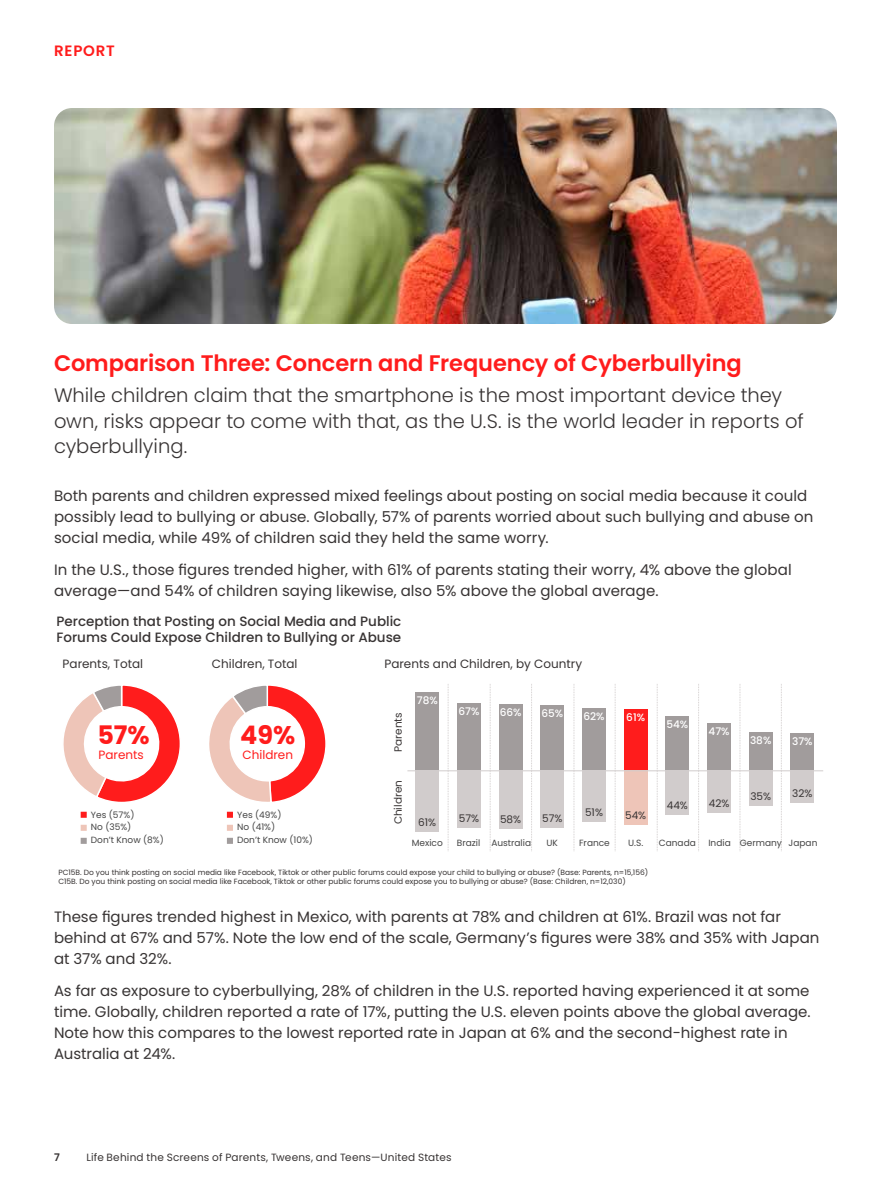
<style>
.page{position:relative;width:891px;height:1188px;background:#fff}
.page>*{position:absolute;margin:0;border:0;box-sizing:border-box;transform-origin:0 0}
.t1{font:700 25.5px "Poppins";color:#ff1c1c}
.Body__Header___4pt{font:600 22.5px "Poppins";letter-spacing:-.005em;color:#ff1c1c}
.Introduction{font:300 19.5px/25.5px "Poppins";color:#383434}
.Body__Text{font:15px/21px "Poppins";letter-spacing:.005em;color:#383434}
.t2{font:600 15px "Poppins";letter-spacing:.055em;color:#ff1c1c}
.t3{font:500 13.5px/16.2px "Poppins";color:#383434}
.t4{font:12px "Poppins";color:#383434}
.t5{font:12px "Poppins";color:#ff1c1c}
.t6{font:10.5px "Poppins";letter-spacing:.01em;color:#383434}
.t7{font:500 10.5px "Poppins";color:#fff}
.t8{font:600 10.5px "Poppins";color:#383434}
.t9{font:9px/12.9px "Poppins";color:#454545}
.t10{font:7.5px/9px "Poppins";color:#383434}
</style>
<div class="page">
<svg style="left:63px;top:685px;width:117px;height:117px"></svg>
<svg style="left:209px;top:685px;width:117px;height:117px"></svg>
<svg style="left:448px;top:684px;width:1px;height:167px"></svg>
<svg style="left:490px;top:684px;width:1px;height:167px"></svg>
<svg style="left:531px;top:684px;width:1px;height:167px"></svg>
<svg style="left:574px;top:684px;width:1px;height:167px"></svg>
<svg style="left:615px;top:684px;width:1px;height:167px"></svg>
<svg style="left:657px;top:684px;width:1px;height:167px"></svg>
<svg style="left:698px;top:684px;width:1px;height:167px"></svg>
<svg style="left:740px;top:684px;width:1px;height:167px"></svg>
<svg style="left:781px;top:684px;width:1px;height:167px"></svg>
<div style="left:791px;top:733px;width:23px;height:38px;background:#a19c9c"></div>
<div style="left:749px;top:732px;width:23px;height:39px;background:#a19c9c"></div>
<div style="left:707px;top:723px;width:24px;height:48px;background:#a19c9c"></div>
<div style="left:666px;top:716px;width:23px;height:55px;background:#a19c9c"></div>
<div style="left:624px;top:709px;width:23px;height:62px;background:#ff1c1c"></div>
<div style="left:583px;top:708px;width:23px;height:63px;background:#a19c9c"></div>
<div style="left:541px;top:705px;width:23px;height:66px;background:#a19c9c"></div>
<div style="left:499px;top:704px;width:23px;height:67px;background:#a19c9c"></div>
<div style="left:457px;top:703px;width:24px;height:68px;background:#a19c9c"></div>
<div style="left:416px;top:692px;width:23px;height:79px;background:#a19c9c"></div>
<div style="left:791px;top:771px;width:23px;height:32px;background:#d1cccc"></div>
<div style="left:749px;top:771px;width:23px;height:35px;background:#d1cccc"></div>
<div style="left:707px;top:771px;width:24px;height:42px;background:#d1cccc"></div>
<div style="left:666px;top:771px;width:23px;height:44px;background:#d1cccc"></div>
<div style="left:624px;top:771px;width:23px;height:54px;background:#eec5b8"></div>
<div style="left:583px;top:771px;width:23px;height:51px;background:#d1cccc"></div>
<div style="left:541px;top:771px;width:23px;height:57px;background:#d1cccc"></div>
<div style="left:499px;top:771px;width:23px;height:58px;background:#d1cccc"></div>
<div style="left:457px;top:771px;width:24px;height:57px;background:#d1cccc"></div>
<div style="left:416px;top:771px;width:23px;height:61px;background:#d1cccc"></div>
<hr style="left:407px;top:770px;width:416px;height:1px;background:#d1cccc">
<svg style="left:227px;top:812px;width:6px;height:6px"></svg>
<svg style="left:227px;top:825px;width:6px;height:6px"></svg>
<svg style="left:227px;top:838px;width:6px;height:6px"></svg>
<svg style="left:81px;top:812px;width:6px;height:6px"></svg>
<svg style="left:81px;top:825px;width:6px;height:6px"></svg>
<svg style="left:81px;top:838px;width:6px;height:6px"></svg>
<img style="left:54px;top:108px;width:783px;height:216px">
<p class="t2" style="left:54px;top:42px;width:62px">REPORT</p>
<p class="Body__Header___4pt" style="left:54px;top:350px;width:689px">Comparison Three: Concern and Frequency of Cyberbullying</p>
<p class="Introduction" style="left:54px;top:383px;width:751px">While children claim that the smartphone is the most important device they own, risks appear to come with that, as the U.S. is the world leader in reports of cyberbullying.</p>
<p class="Body__Text" style="left:54px;top:485px;width:761px">Both parents and children expressed mixed feelings about posting on social media because it could possibly lead to bullying or abuse. Globally, 57% of parents worried about such bullying and abuse on social media, while 49% of children said they held the same worry.</p>
<p class="Body__Text" style="left:54px;top:559px;width:739px">In the U.S., those figures trended higher, with 61% of parents stating their worry, 4% above the global average—and 54% of children saying likewise, also 5% above the global average.</p>
<p class="t3" style="left:57px;top:613px;width:346px">Perception that Posting on Social Media and Public<br>Forums Could Expose Children to Bullying or Abuse</p>
<p class="t4" style="left:212px;top:657px;width:87px">Children, Total</p>
<p class="t4" style="left:384px;top:657px;width:199px">Parents and Children, by Country</p>
<p class="t4" style="left:63px;top:657px;width:82px">Parents, Total</p>
<h1 class="t1" style="left:97px;top:720px;width:54px">57%</h1>
<p class="t5" style="left:99px;top:748px;width:47px">Parents</p>
<p class="t9" style="left:91px;top:808px;width:74px">Yes (57%)<br>No (35%)<br>Don’t Know (8%)</p>
<h1 class="t1" style="left:240px;top:720px;width:57px">49%</h1>
<p class="t5" style="left:243px;top:748px;width:52px">Children</p>
<p class="t9" style="left:237px;top:808px;width:77px">Yes (49%)<br>No (41%)<br>Don’t Know (10%)</p>
<p class="t6" style="left:392px;top:752px;width:41px;rotate:-90deg">Parents</p>
<p class="t6" style="left:392px;top:824px;width:46px;rotate:-90deg">Children</p>
<p class="t7" style="left:417px;top:694px;width:22px">78%</p>
<p class="t7" style="left:458px;top:705px;width:22px">67%</p>
<p class="t7" style="left:500px;top:706px;width:23px">66%</p>
<p class="t7" style="left:541px;top:707px;width:23px">65%</p>
<p class="t7" style="left:583px;top:710px;width:23px">62%</p>
<p class="t7" style="left:626px;top:711px;width:20px">61%</p>
<p class="t7" style="left:666px;top:718px;width:23px">54%</p>
<p class="t7" style="left:709px;top:726px;width:23px">47%</p>
<p class="t6" style="left:418px;top:816px;width:19px">61%</p>
<p class="t6" style="left:459px;top:812px;width:22px">57%</p>
<p class="t6" style="left:500px;top:813px;width:23px">58%</p>
<p class="t6" style="left:542px;top:812px;width:22px">57%</p>
<p class="t6" style="left:585px;top:806px;width:19px">51%</p>
<p class="t6" style="left:625px;top:809px;width:23px">54%</p>
<p class="t6" style="left:667px;top:799px;width:23px">44%</p>
<p class="t6" style="left:709px;top:797px;width:22px">42%</p>
<p class="t7" style="left:750px;top:734px;width:23px">38%</p>
<p class="t7" style="left:792px;top:736px;width:22px">37%</p>
<p class="t6" style="left:750px;top:790px;width:22px">35%</p>
<p class="t6" style="left:792px;top:787px;width:22px">32%</p>
<p class="t9" style="left:412px;top:836px;width:33px">Mexico</p>
<p class="t9" style="left:457px;top:836px;width:76px">Brazil Australia</p>
<p class="t9" style="left:547px;top:836px;width:13px">UK</p>
<p class="t9" style="left:579px;top:836px;width:32px">France</p>
<p class="t9" style="left:628px;top:836px;width:17px">U.S.</p>
<p class="t9" style="left:659px;top:836px;width:39px">Canada</p>
<p class="t9" style="left:708px;top:836px;width:111px">India Germany Japan</p>
<p class="t10" style="left:58px;top:868px;width:591px">PC15B. Do you think posting on social media like Facebook, Tiktok or other public forums could expose your child to bullying or abuse? (Base: Parents, n=15,156)<br>C15B. Do you think posting on social media like Facebook, Tiktok or other public forums could expose you to bullying or abuse? (Base: Children, n=12,030)</p>
<p class="Body__Text" style="left:54px;top:907px;width:767px">These figures trended highest in Mexico, with parents at 78% and children at 61%. Brazil was not far behind at 67% and 57%. Note the low end of the scale, Germany’s figures were 38% and 35% with Japan at 37% and 32%.</p>
<p class="Body__Text" style="left:54px;top:980px;width:758px">As far as exposure to cyberbullying, 28% of children in the U.S. reported having experienced it at some time. Globally, children reported a rate of 17%, putting the U.S. eleven points above the global average.<br>Note how this compares to the lowest reported rate in Japan at 6% and the second-highest rate in Australia at 24%.</p>
<p class="t8" style="left:54px;top:1152px;width:7px">7</p>
<p class="t6" style="left:86px;top:1152px;width:367px">Life Behind the Screens of Parents, Tweens, and Teens—United States</p>
</div>
